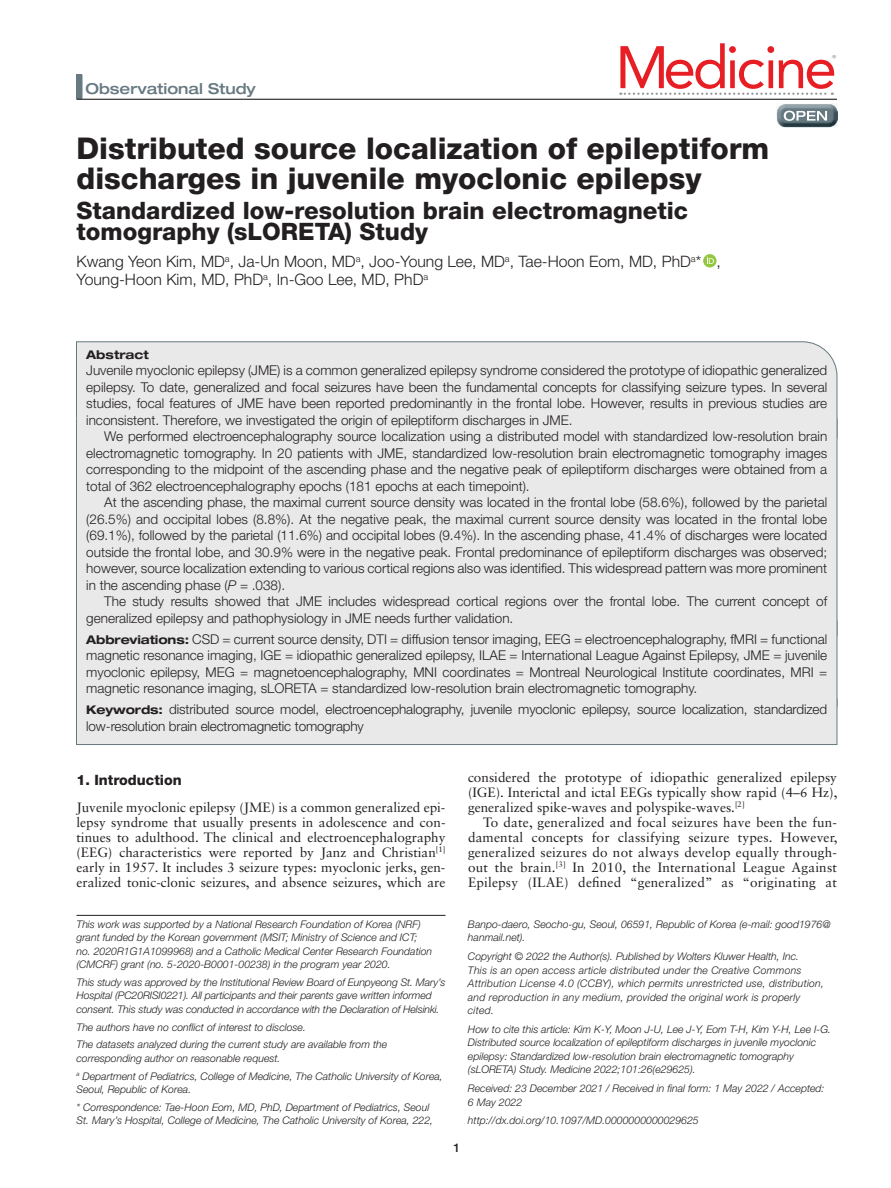
<style>
.page{position:relative;width:891px;height:1188px;background:#fff}
.page>*{position:absolute;margin:0;border:0;box-sizing:border-box;transform-origin:0 0}
.t1{font:59.4px "Avenir";letter-spacing:-.06em;color:#e71e24}
.t2{font:800 30px/30px "Helvetica Neue LT Std";color:#231f20}
.t3{font:800 24px/21px "Helvetica Neue LT Std";color:#231f20}
.t4{font:300 15.75px/18px "Helvetica Neue LT Std";color:#231f20}
.t5{font:500 expanded 15px "Helvetica Neue LT Std";color:#667981}
.t6{font:800 14.25px "Helvetica Neue LT Std";color:#231f20}
.t7{font:300 13.5px/16.5px "Helvetica Neue LT Std";color:#231f20;text-align:justify}
.t8{font:13.5px/15px "Sabon LT Std";color:#231f20;text-align:justify}
.t9{font:700 expanded 12px "Helvetica Neue LT Std";color:#231f20}
.t10{font:500 12px "Helvetica Neue LT Std";color:#231f20}
.t11{font:italic 300 10.5px/13.5px "Helvetica Neue LT Std";color:#231f20}
.t12{font:italic 300 10.5px/13.5px "Helvetica Neue LT Std";letter-spacing:.02em;color:#231f20}
.t13{font:500 10.35px "Akzidenz Grotesk BE";color:#909295}
.s1{font-style:italic}
.s2{font-weight:700;font-stretch:expanded;font-size:12px}
</style>
<div class="page">
<div style="left:76px;top:74px;width:6px;height:25px;background:#677981"></div>
<hr style="left:76px;top:99px;width:761px;height:1px;background:#231f20">
<img style="left:776px;top:104px;width:61px;height:24px">
<svg style="left:784px;top:111px;width:43px;height:10px"></svg>
<svg style="left:620px;top:93px;width:213px;height:2px"></svg>
<div style="left:76px;top:341px;width:762px;height:98px;background:#e9e9e9"></div>
<div style="left:76px;top:418px;width:761px;height:219px;background:#e9e9e9"></div>
<div style="left:76px;top:621px;width:761px;height:87px;background:#e9e9e9"></div>
<div style="left:76px;top:699px;width:761px;height:46px;background:#e9e9e9"></div>
<div style="left:76px;top:698px;width:761px;height:47px;border:1px solid #677981"></div>
<div style="left:703px;top:254px;width:13px;height:13px;background:#93c73e;border-radius:50%"></div>
<svg style="left:707px;top:257px;width:7px;height:7px"></svg>
<hr style="left:76px;top:915px;width:370px;height:1px;background:#231f20">
<p class="t5" style="left:86px;top:80px;width:172px">Observational Study</p>
<h1 class="t1" style="left:615px;top:33px;width:223px">Medicine</h1>
<p class="t13" style="left:832px;top:52px;width:6px">®</p>
<h2 class="t2" style="left:76px;top:134px;width:694px">Distributed source localization of epileptiform discharges in juvenile myoclonic epilepsy</h2>
<h3 class="t3" style="left:76px;top:200px;width:613px">Standardized low-resolution brain electromagnetic tomography (sLORETA) Study</h3>
<p class="t4" style="left:76px;top:252px;width:646px">Kwang Yeon Kim, MD<sup>a</sup>, Ja-Un Moon, MD<sup>a</sup>, Joo-Young Lee, MD<sup>a</sup>, Tae-Hoon Eom, MD, PhD<sup>a</sup>* ,<br>Young-Hoon Kim, MD, PhD<sup>a</sup>, In-Goo Lee, MD, PhD<sup>a</sup></p>
<p class="t9" style="left:86px;top:347px;width:64px">Abstract</p>
<p class="t7" style="left:86px;top:362px;width:743px">Juvenile myoclonic epilepsy (JME) is a common generalized epilepsy syndrome considered the prototype of idiopathic generalized epilepsy. To date, generalized and focal seizures have been the fundamental concepts for classifying seizure types. In several studies, focal features of JME have been reported predominantly in the frontal lobe. However, results in previous studies are inconsistent. Therefore, we investigated the origin of epileptiform discharges in JME.</p>
<p class="t7" style="left:86px;top:428px;width:743px;text-indent:18px">We performed electroencephalography source localization using a distributed model with standardized low-resolution brain electromagnetic tomography. In 20 patients with JME, standardized low-resolution brain electromagnetic tomography images corresponding to the midpoint of the ascending phase and the negative peak of epileptiform discharges were obtained from a total of 362 electroencephalography epochs (181 epochs at each timepoint).</p>
<p class="t7" style="left:86px;top:494px;width:742px;text-indent:18px">At the ascending phase, the maximal current source density was located in the frontal lobe (58.6%), followed by the parietal (26.5%) and occipital lobes (8.8%). At the negative peak, the maximal current source density was located in the frontal lobe (69.1%), followed by the parietal (11.6%) and occipital lobes (9.4%). In the ascending phase, 41.4% of discharges were located outside the frontal lobe, and 30.9% were in the negative peak. Frontal predominance of epileptiform discharges was observed; however, source localization extending to various cortical regions also was identified. This widespread pattern was more prominent in the ascending phase (<span class="s1">P</span> = .038).</p>
<p class="t7" style="left:86px;top:593px;width:743px;text-indent:18px">The study results showed that JME includes widespread cortical regions over the frontal lobe. The current concept of generalized epilepsy and pathophysiology in JME needs further validation.</p>
<p class="t7" style="left:86px;top:631px;width:743px"><span class="s2">Abbreviations:</span> CSD = current source density, DTI = diffusion tensor imaging, EEG = electroencephalography, fMRI = functional magnetic resonance imaging, IGE = idiopathic generalized epilepsy, ILAE = International League Against Epilepsy, JME = juvenile myoclonic epilepsy, MEG = magnetoencephalography, MNI coordinates = Montreal Neurological Institute coordinates, MRI = magnetic resonance imaging, sLORETA = standardized low-resolution brain electromagnetic tomography.</p>
<p class="t7" style="left:86px;top:701px;width:742px"><span class="s2">Keywords:</span> distributed source model, electroencephalography, juvenile myoclonic epilepsy, source localization, standardized low-resolution brain electromagnetic tomography</p>
<p class="t6" style="left:76px;top:771px;width:107px">1. Introduction</p>
<p class="t8" style="left:76px;top:800px;width:371px">Juvenile myoclonic epilepsy (JME) is a common generalized epi&shy;lepsy syndrome that usually presents in adolescence and con&shy;tinues to adulthood. The clinical and electroencephalography (EEG) characteristics were reported by Janz and Christian<sup>[1] </sup>early in 1957. It includes 3 seizure types: myoclonic jerks, gen&shy;eralized tonic-clonic seizures, and absence seizures, which are</p>
<p class="t8" style="left:468px;top:770px;width:371px">considered the prototype of idiopathic generalized epilepsy (IGE). Interictal and ictal EEGs typically show rapid (4–6 Hz), generalized spike-waves and polyspike-waves.<sup>[2]</sup></p>
<p class="t8" style="left:468px;top:815px;width:371px;text-indent:15px">To date, generalized and focal seizures have been the fun&shy;damental concepts for classifying seizure types. However, generalized seizures do not always develop equally through&shy;out the brain.<sup>[3]</sup> In 2010, the International League Against Epilepsy (ILAE) defined “generalized” as “originating at</p>
<p class="t11" style="left:76px;top:917px;width:357px">This work was supported by a National Research Foundation of Korea (NRF) grant funded by the Korean government (MSIT; Ministry of Science and ICT; no. 2020R1G1A1099968) and a Catholic Medical Center Research Foundation (CMCRF) grant (no. 5-2020-B0001-00238) in the program year 2020.</p>
<p class="t11" style="left:76px;top:975px;width:370px">This study was approved by the Institutional Review Board of Eunpyeong St. Mary’s<br>Hospital (PC20RISI0221). All participants and their parents gave written informed consent. This study was conducted in accordance with the Declaration of Helsinki.</p>
<p class="t11" style="left:76px;top:1018px;width:312px;line-height:17.7px">The authors have no conflict of interest to disclose.<br>The datasets analyzed during the current study are available from the</p>
<p class="t11" style="left:76px;top:1049px;width:368px;line-height:17.7px">corresponding author on reasonable request.<br><sup>a</sup> Department of Pediatrics, College of Medicine, The Catholic University of Korea,</p>
<p class="t11" style="left:76px;top:1080px;width:354px;line-height:17.7px">Seoul, Republic of Korea.<br>* Correspondence: Tae-Hoon Eom, MD, PhD, Department of Pediatrics, Seoul</p>
<p class="t11" style="left:76px;top:1114px;width:358px">St. Mary’s Hospital, College of Medicine, The Catholic University of Korea, 222,</p>
<p class="t10" style="left:453px;top:1140px;width:8px">1</p>
<p class="t11" style="left:468px;top:917px;width:364px">Banpo-daero, Seocho-gu, Seoul, 06591, Republic of Korea (e-mail: good1976@ hanmail.net).</p>
<p class="t12" style="left:468px;top:949px;width:358px">Copyright © 2022 the Author(s). Published by Wolters Kluwer Health, Inc.<br>This is an open access article distributed under the Creative Commons Attribution License 4.0 (CCBY), which permits unrestricted use, distribution, and reproduction in any medium, provided the original work is properly cited.</p>
<p class="t11" style="left:468px;top:1022px;width:365px">How to cite this article: Kim K-Y, Moon J-U, Lee J-Y, Eom T-H, Kim Y-H, Lee I-G.<br>Distributed source localization of epileptiform discharges in juvenile myoclonic epilepsy: Standardized low-resolution brain electromagnetic tomography (sLORETA) Study. Medicine 2022;101:26(e29625).</p>
<p class="t11" style="left:468px;top:1081px;width:358px">Received: 23 December 2021 / Received in final form: 1 May 2022 / Accepted:<br>6 May 2022</p>
<p class="t11" style="left:468px;top:1114px;width:232px">http://dx.doi.org/10.1097/MD.0000000000029625</p>
</div>
